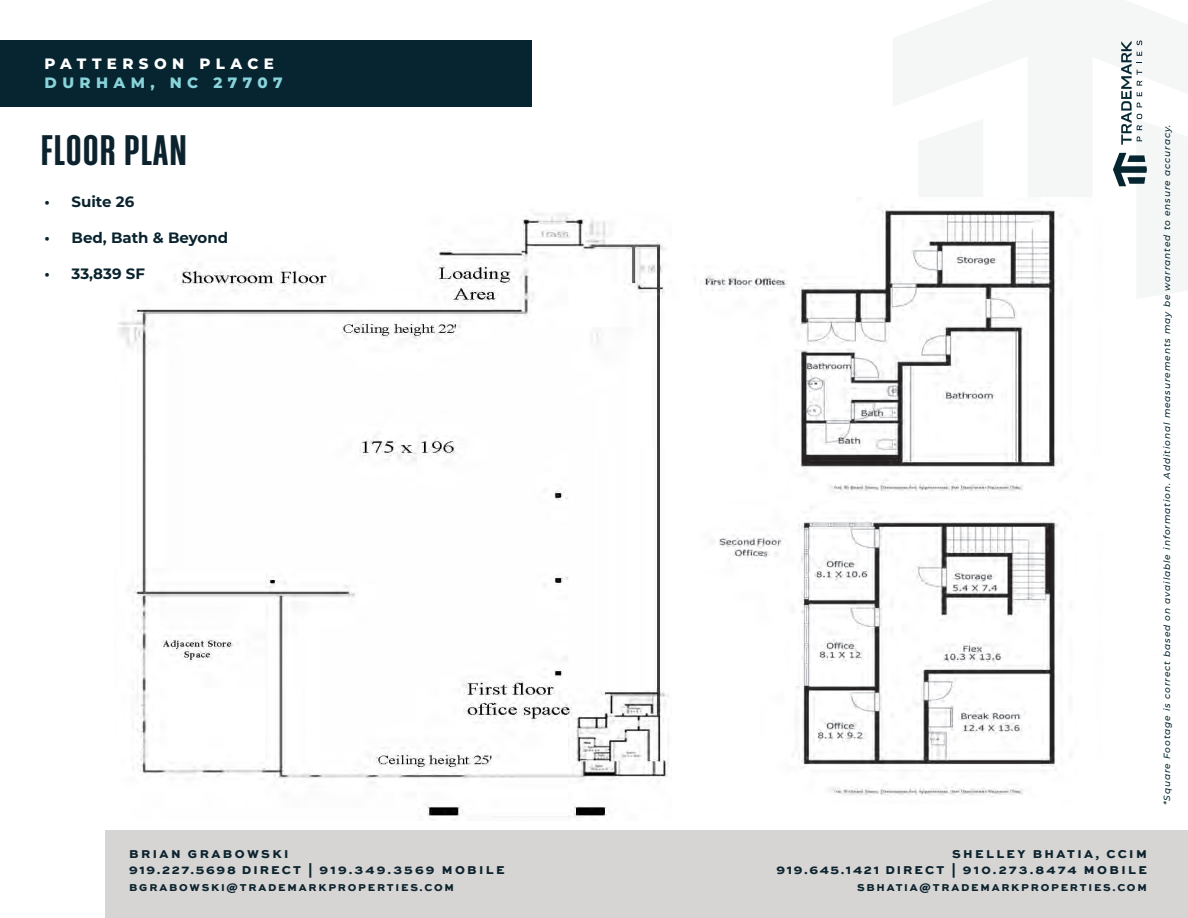
<style>
.page{position:relative;width:1188px;height:918px;background:#fff}
.page>*{position:absolute;margin:0;border:0;box-sizing:border-box;transform-origin:0 0}
.t1{font:700 37.2px "Athletic Condensed";letter-spacing:.02em;color:#0c232e}
.t2{font:700 15px "Montserrat";color:#09232e}
.t3{font:800 15px "Montserrat";letter-spacing:.36em;color:#89d3da}
.t4{font:800 15px "Montserrat";letter-spacing:.36em;color:#fff}
.t5{font:12px/16.5px "Sweet Sans Heavy SC";letter-spacing:.18em;color:#0c232e}
.t6{font:10.5px "Sweet Sans Heavy SC";letter-spacing:.17em;color:#0c232e}
.t7{font:italic 500 9px "Montserrat";letter-spacing:.1em;color:#052630}
</style>
<div class="page">
<div style="left:106px;top:831px;width:1082px;height:87px;background:#d6d5d4"></div>
<div style="left:0;top:40px;width:531px;height:67px;background:#062531"></div>
<svg style="left:1113px;top:40px;width:34px;height:147px"></svg>
<img style="left:118px;top:213px;width:551px;height:605px">
<img style="left:701px;top:205px;width:362px;height:592px">
<p class="t4" style="left:45px;top:53px;width:231px">PATTERSON PLACE</p>
<p class="t3" style="left:45px;top:72px;width:239px">DURHAM, NC 27707</p>
<p class="t1" style="left:40px;top:128px;width:148px">FLOOR PLAN</p>
<p class="t7" style="left:1161px;top:805px;width:682px;rotate:-90deg">*Square Footage is correct based on available information. Additional measurements may be warranted to ensure accuracy.</p>
<p class="t2" style="left:45px;top:191px;width:91px">• Suite 26</p>
<p class="t2" style="left:45px;top:227px;width:185px">• Bed, Bath &amp; Beyond</p>
<p class="t2" style="left:45px;top:263px;width:102px">• 33,839 SF</p>
<p class="t5" style="left:129px;top:846px;width:377px">BRIAN GRABOWSKI<br>919.227.5698 DIRECT | 919.349.3569 MOBILE</p>
<p class="t6" style="left:129px;top:881px;width:326px">BGRABOWSKI@TRADEMARKPROPERTIES.COM</p>
<p class="t5" style="left:776px;top:846px;width:372px;text-align:right">SHELLEY BHATIA, CCIM<br>919.645.1421 DIRECT | 910.273.8474 MOBILE</p>
<p class="t6" style="left:857px;top:881px;width:291px">SBHATIA@TRADEMARKPROPERTIES.COM</p>
</div>
